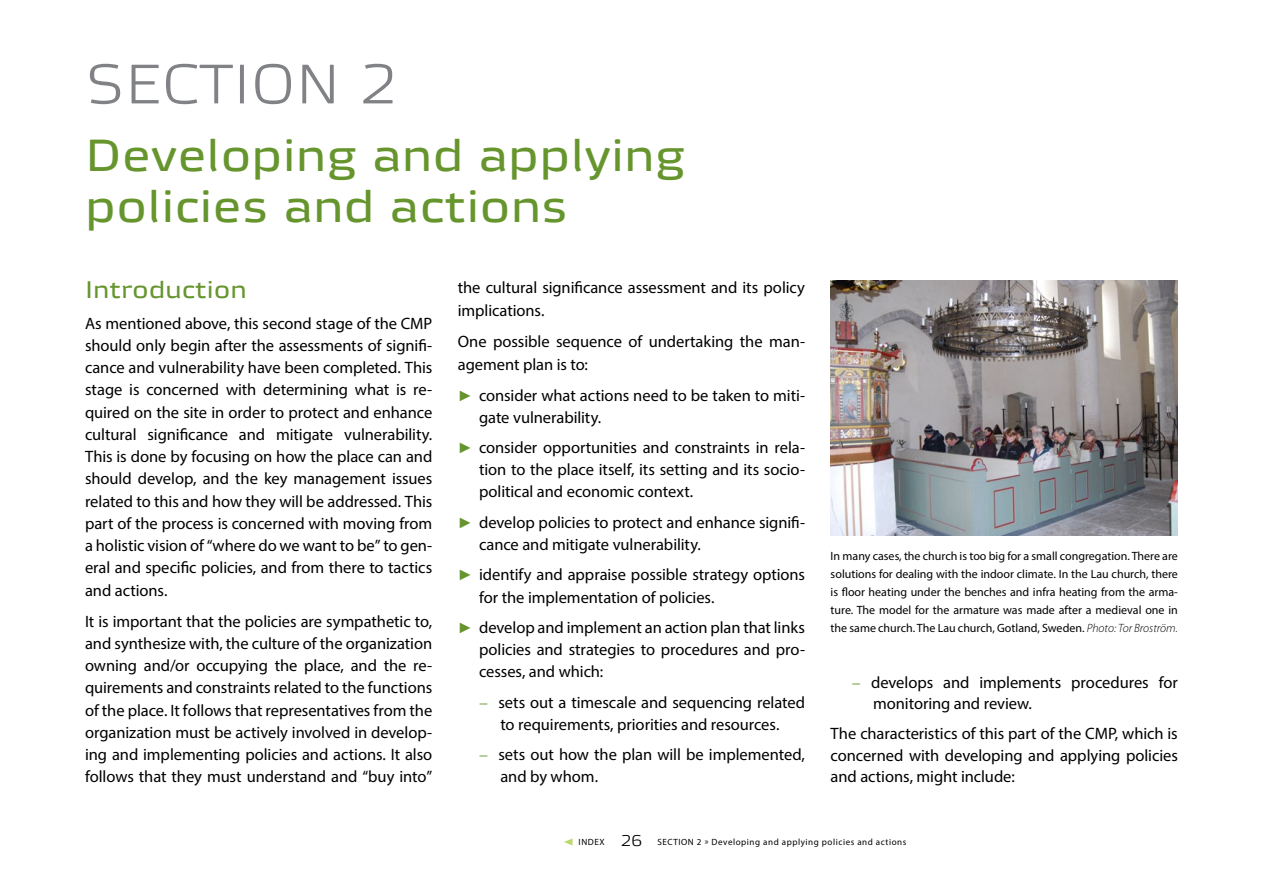
<style>
.page{position:relative;width:1263px;height:893px;background:#fff}
.page>*{position:absolute;margin:0;border:0;box-sizing:border-box;transform-origin:0 0}
.t1{font:55.5px "Vida 41 Pro";color:#808285}
.t2{font:45px/51px "Vida 42 Pro";color:#66952e}
.t3{font:24px "Vida 42 Pro";color:#66952e}
.t4{font:16.5px/22.2px "Myriad Pro";letter-spacing:-.005em;color:#000}
.t5{font:12px/18px "Myriad Pro";color:#000;text-align:justify}
.t6{font:9px "Myriad Pro";letter-spacing:.06em;color:#000}
.s1{font-family:"Arial";font-size:15px;color:#66952e}
.s2{font-size:15px;color:#66952e}
.s3{font-weight:300;font-style:italic}
.s4{font-family:"Vida 41 Pro";font-size:15.45px}
</style>
<div class="page">
<svg style="left:564px;top:838px;width:8px;height:7px"></svg>
<img style="left:831px;top:281px;width:347px;height:255px">
<h1 class="t1" style="left:85px;top:45px;width:314px">SECTION 2</h1>
<h2 class="t2" style="left:85px;top:129px;width:602px">Developing and applying policies and actions</h2>
<h3 class="t3" style="left:85px;top:272px;width:163px">I ntroduction</h3>
<p class="t4" style="left:85px;top:312px;width:349px;text-align:justify">As mentioned above, this second stage of the CMP should only begin after the assessments of signifi&shy;cance and vulnerability have been completed. This stage is concerned with determining what is re&shy;quired on the site in order to protect and enhance cultural significance and mitigate vulnerability.<br>This is done by focusing on how the place can and should develop, and the key management issues related to this and how they will be addressed. This part of the process is concerned with moving from a holistic vision of “where do we want to be” to gen&shy;eral and specific policies, and from there to tactics and actions.</p>
<p class="t4" style="left:85px;top:610px;width:349px;text-align:justify">It is important that the policies are sympathetic to, and synthesize with, the culture of the organization owning and/or occupying the place, and the re&shy;quirements and constraints related to the functions of the place. It follows that representatives from the organization must be actively involved in develop&shy;ing and implementing policies and actions. It also follows that they must understand and “buy into”</p>
<p class="t4" style="left:458px;top:276px;width:349px;line-height:22.8px">the cultural significance assessment and its policy implications.</p>
<p class="t4" style="left:458px;top:330px;width:349px;line-height:22.8px">One possible sequence of undertaking the man&shy;agement plan is to:</p>
<p class="t4" style="left:479px;top:384px;width:327px;text-indent:-21px"><span class="s1">►</span> consider what actions need to be taken to miti&shy;gate vulnerability.</p>
<p class="t4" style="left:479px;top:436px;width:327px;text-align:justify;text-indent:-21px"><span class="s1">►</span> consider opportunities and constraints in rela&shy;tion to the place itself, its setting and its socio&shy;political and economic context.</p>
<p class="t4" style="left:479px;top:511px;width:327px;text-indent:-21px"><span class="s1">►</span> develop policies to protect and enhance signifi&shy;cance and mitigate vulnerability.</p>
<p class="t4" style="left:479px;top:564px;width:327px;text-indent:-21px"><span class="s1">►</span> identify and appraise possible strategy options for the implementation of policies.</p>
<p class="t4" style="left:479px;top:616px;width:327px;text-align:justify;text-indent:-21px"><span class="s1">►</span> develop and implement an action plan that links policies and strategies to procedures and pro&shy;cesses, and which:</p>
<p class="t4" style="left:479px;top:691px;width:327px;text-align:center"><span class="s2">−</span> sets out a timescale and sequencing related to requirements, priorities and resources.</p>
<p class="t4" style="left:500px;top:743px;width:306px;text-indent:-21px"><span class="s2">−</span> sets out how the plan will be implemented, and by whom.</p>
<p class="t5" style="left:831px;top:547px;width:349px">In many cases, the church is too big for a small congregation. There are solutions for dealing with the indoor climate. In the Lau church, there is floor heating under the benches and infra heating from the arma&shy;ture. The model for the armature was made after a medieval one in the same church. The Lau church, Gotland, Sweden. <span class="s3">Photo: Tor Broström.</span></p>
<p class="t4" style="left:873px;top:671px;width:306px;line-height:21px;text-indent:-21px"><span class="s2">−</span> develops and implements procedures for monitoring and review.</p>
<p class="t4" style="left:831px;top:722px;width:349px;line-height:21.8px;text-align:justify">The characteristics of this part of the CMP, which is concerned with developing and applying policies and actions, might include:</p>
<p class="t6" style="left:579px;top:837px;width:329px">INDEX <span class="s4">26</span> SECTION 2 » Developing and applying policies and actions</p>
</div>
